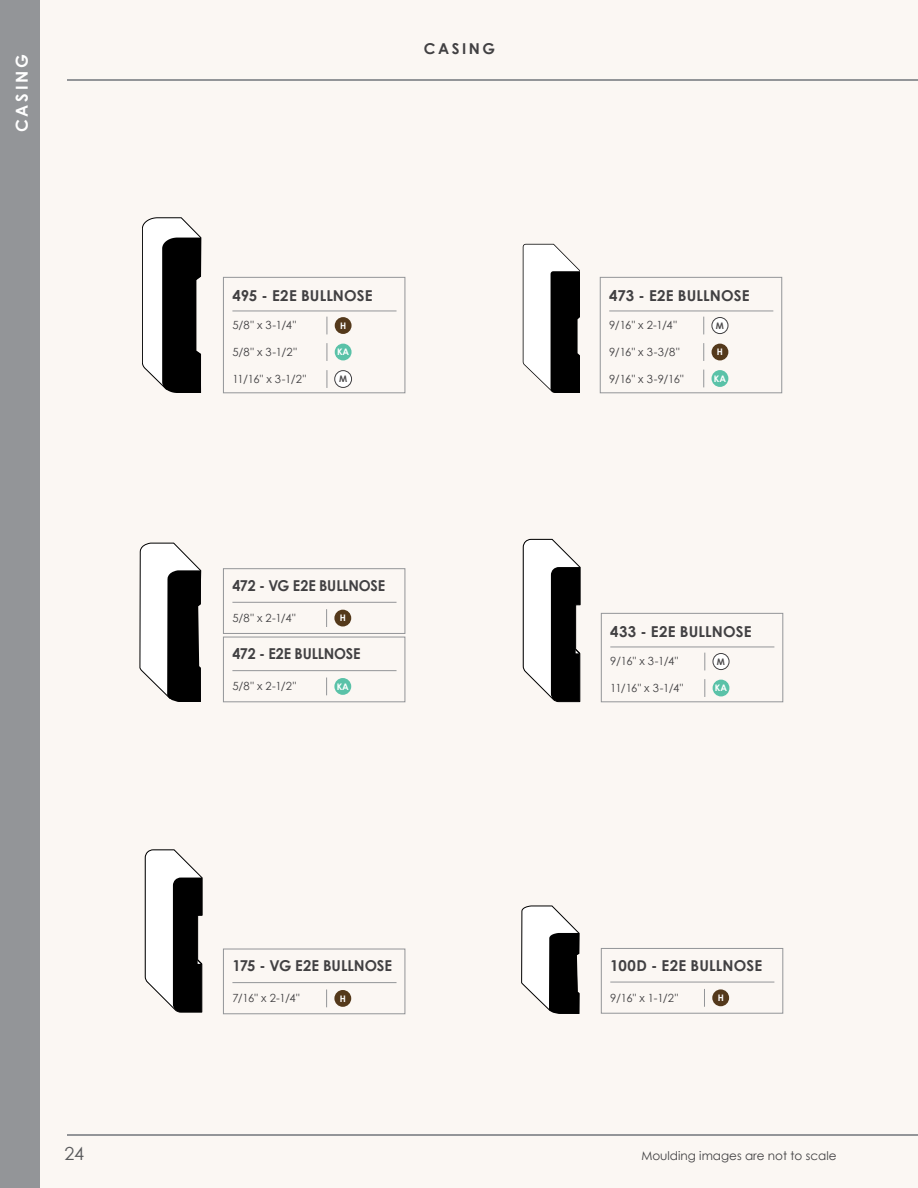
<style>
.page{position:relative;width:918px;height:1188px;background:#fff}
.page>*{position:absolute;margin:0;border:0;box-sizing:border-box;transform-origin:0 0}
.t1{font:18px "Century Gothic";color:#58595b}
.t2{font:700 16.5px "Century Gothic";letter-spacing:.17em;color:#fff}
.t3{font:700 15px "Century Gothic";letter-spacing:.005em;color:#414042}
.t4{font:700 15px "Century Gothic";letter-spacing:-.015em;color:#414042;scale:.95 1}
.t5{font:12px "Century Gothic";color:#414042}
.t6{font:11.25px "Century Gothic";letter-spacing:-.055em;color:#414042}
.t7{font:700 9px "Century Gothic";color:#fff}
.t8{font:700 9px "Century Gothic";color:#4e4c4d}
</style>
<div class="page">
<div style="left:40px;top:0;width:878px;height:1188px;background:#fbf7f3"></div>
<div style="left:0;top:0;width:40px;height:1188px;background:#939598"></div>
<hr style="left:68px;top:80px;width:850px;height:1px;background:#939598">
<hr style="left:68px;top:1134px;width:850px;height:1px;background:#939598">
<svg style="left:522px;top:539px;width:59px;height:163px"></svg>
<svg style="left:140px;top:543px;width:61px;height:159px"></svg>
<div style="left:334px;top:678px;width:17px;height:17px;background:#5ac2a8;border-radius:50%"></div>
<div style="left:223px;top:637px;width:182px;height:65px;border:1px solid #939598"></div>
<hr style="left:232px;top:670px;width:165px;height:1px;background:#939598">
<svg style="left:326px;top:678px;width:1px;height:17px"></svg>
<div style="left:334px;top:610px;width:17px;height:17px;background:#54391b;border-radius:50%"></div>
<div style="left:223px;top:568px;width:182px;height:66px;border:1px solid #939598"></div>
<hr style="left:232px;top:602px;width:165px;height:1px;background:#939598">
<svg style="left:326px;top:609px;width:1px;height:18px"></svg>
<div style="left:334px;top:990px;width:17px;height:17px;background:#54391b;border-radius:50%"></div>
<div style="left:223px;top:949px;width:182px;height:65px;border:1px solid #939598"></div>
<hr style="left:232px;top:982px;width:165px;height:1px;background:#939598">
<svg style="left:326px;top:989px;width:1px;height:18px"></svg>
<svg style="left:521px;top:906px;width:58px;height:108px"></svg>
<div style="left:712px;top:989px;width:17px;height:17px;background:#54391b;border-radius:50%"></div>
<div style="left:601px;top:948px;width:182px;height:65px;border:1px solid #939598"></div>
<hr style="left:610px;top:982px;width:164px;height:1px;background:#939598">
<svg style="left:704px;top:989px;width:1px;height:18px"></svg>
<svg style="left:144px;top:849px;width:59px;height:164px"></svg>
<div style="left:601px;top:613px;width:182px;height:89px;border:1px solid #939598"></div>
<div style="left:713px;top:653px;width:16px;height:17px;background:#fff;border-radius:50%"></div>
<div style="left:713px;top:653px;width:16px;height:17px;border:1px solid #414042;border-radius:50%"></div>
<div style="left:713px;top:680px;width:16px;height:16px;background:#5ac2a8;border-radius:50%"></div>
<svg style="left:705px;top:679px;width:1px;height:18px"></svg>
<hr style="left:610px;top:647px;width:164px;height:1px;background:#939598">
<svg style="left:705px;top:653px;width:1px;height:17px"></svg>
<svg style="left:142px;top:218px;width:59px;height:175px"></svg>
<div style="left:223px;top:277px;width:182px;height:116px;border:1px solid #939598"></div>
<div style="left:335px;top:317px;width:17px;height:17px;background:#54391b;border-radius:50%"></div>
<div style="left:335px;top:344px;width:17px;height:16px;background:#5ac2a8;border-radius:50%"></div>
<div style="left:335px;top:371px;width:17px;height:16px;background:#fff;border-radius:50%"></div>
<div style="left:334px;top:370px;width:18px;height:18px;border:1px solid #414042;border-radius:50%"></div>
<svg style="left:327px;top:343px;width:1px;height:18px"></svg>
<hr style="left:232px;top:311px;width:165px;height:1px;background:#939598">
<svg style="left:327px;top:317px;width:1px;height:17px"></svg>
<svg style="left:327px;top:370px;width:1px;height:18px"></svg>
<svg style="left:523px;top:244px;width:57px;height:149px"></svg>
<div style="left:712px;top:317px;width:16px;height:17px;background:#fff;border-radius:50%"></div>
<div style="left:712px;top:317px;width:16px;height:17px;border:1px solid #414042;border-radius:50%"></div>
<div style="left:712px;top:370px;width:16px;height:17px;background:#5ac2a8;border-radius:50%"></div>
<div style="left:712px;top:344px;width:16px;height:16px;background:#54391b;border-radius:50%"></div>
<svg style="left:703px;top:343px;width:1px;height:18px"></svg>
<div style="left:600px;top:277px;width:182px;height:116px;border:1px solid #939598"></div>
<hr style="left:609px;top:311px;width:164px;height:1px;background:#939598">
<svg style="left:703px;top:317px;width:1px;height:17px"></svg>
<svg style="left:703px;top:370px;width:1px;height:17px"></svg>
<h2 class="t2" style="left:9px;top:132px;width:80px;rotate:-90deg">CASING</h2>
<h3 class="t3" style="left:424px;top:37px;width:73px">CASING</h3>
<h3 class="t3" style="left:232px;top:284px;width:142px">495 - E2E BULLNOSE</h3>
<p class="t6" style="left:232px;top:317px;width:65px">5/8" x 3-1/4"</p>
<p class="t6" style="left:232px;top:344px;width:66px">5/8" x 3-1/2"</p>
<p class="t6" style="left:232px;top:371px;width:75px">11/16" x 3-1/2"</p>
<p class="t8" style="left:339px;top:372px;width:10px">M</p>
<p class="t7" style="left:340px;top:319px;width:8px">H</p>
<p class="t7" style="left:337px;top:345px;width:14px">KA</p>
<h3 class="t4" style="left:232px;top:574px;width:162px">472 - VG E2E BULLNOSE</h3>
<p class="t6" style="left:232px;top:610px;width:65px">5/8" x 2-1/4"</p>
<p class="t7" style="left:340px;top:611px;width:8px">H</p>
<h3 class="t4" style="left:232px;top:643px;width:136px">472 - E2E BULLNOSE</h3>
<p class="t6" style="left:232px;top:678px;width:66px">5/8" x 2-1/2"</p>
<p class="t7" style="left:337px;top:680px;width:14px">KA</p>
<h3 class="t3" style="left:609px;top:284px;width:142px">473 - E2E BULLNOSE</h3>
<p class="t6" style="left:609px;top:317px;width:69px">9/16" x 2-1/4"</p>
<p class="t6" style="left:609px;top:344px;width:72px">9/16" x 3-3/8"</p>
<p class="t6" style="left:609px;top:371px;width:76px">9/16" x 3-9/16"</p>
<p class="t8" style="left:716px;top:319px;width:10px">M</p>
<p class="t7" style="left:717px;top:345px;width:8px">H</p>
<p class="t7" style="left:714px;top:372px;width:14px">KA</p>
<h3 class="t3" style="left:610px;top:620px;width:143px">433 - E2E BULLNOSE</h3>
<p class="t6" style="left:610px;top:653px;width:70px">9/16" x 3-1/4"</p>
<p class="t8" style="left:717px;top:655px;width:10px">M</p>
<p class="t6" style="left:610px;top:680px;width:75px">11/16" x 3-1/4"</p>
<p class="t7" style="left:715px;top:681px;width:14px">KA</p>
<h3 class="t3" style="left:232px;top:955px;width:161px">175 - VG E2E BULLNOSE</h3>
<p class="t6" style="left:232px;top:990px;width:69px">7/16" x 2-1/4"</p>
<p class="t7" style="left:340px;top:992px;width:8px">H</p>
<h3 class="t3" style="left:610px;top:954px;width:153px">100D - E2E BULLNOSE</h3>
<p class="t6" style="left:610px;top:990px;width:70px">9/16" x 1-1/2"</p>
<p class="t7" style="left:718px;top:991px;width:8px">H</p>
<h1 class="t1" style="left:64px;top:1141px;width:21px">24</h1>
<p class="t5" style="left:641px;top:1147px;width:197px">Moulding images are not to scale</p>
</div>
